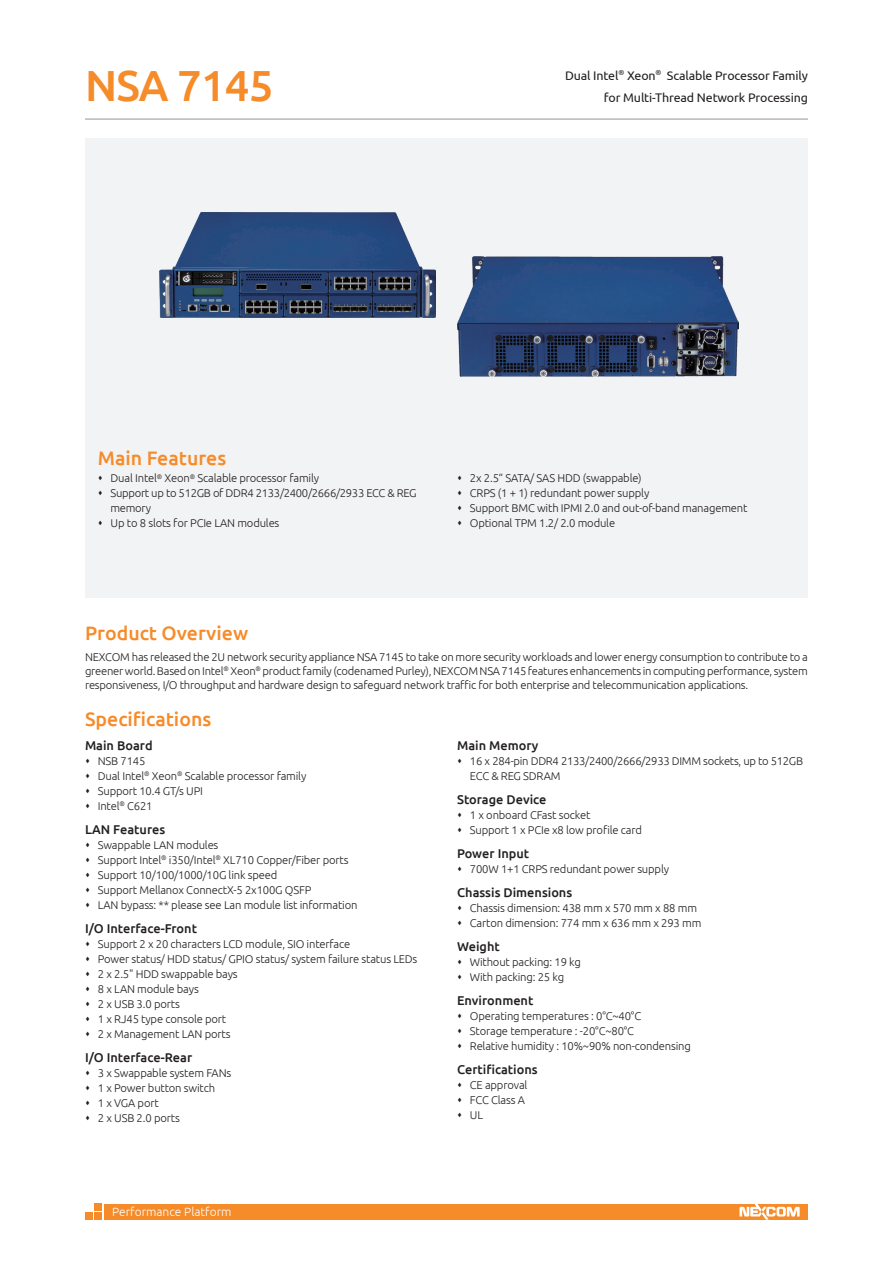
<style>
.page{position:relative;width:893px;height:1263px;background:#fff}
.page>*{position:absolute;margin:0;border:0;box-sizing:border-box;transform-origin:0 0}
.t1{font:500 43.5px "Ubuntu";letter-spacing:-.02em;color:#f68b29}
.t2{font:500 19.5px "Ubuntu";color:#f68b29}
.t3{font:500 12.75px "Ubuntu";color:#231f20}
.t4{font:12.45px/22.5px "Ubuntu";letter-spacing:-.01em;color:#231f20;text-align:right}
.t5{font:300 12px "Ubuntu";color:#fff}
.t6{font:300 11.25px/15px "Ubuntu";letter-spacing:-.015em;color:#231f20}
</style>
<div class="page">
<div style="left:85px;top:138px;width:723px;height:459px;background:#f2f3f4"></div>
<div style="left:104px;top:1204px;width:704px;height:15px;background:#f68b29"></div>
<div style="left:94px;top:1203px;width:7px;height:7px;background:#f68b29"></div>
<div style="left:94px;top:1213px;width:7px;height:7px;background:#f68b29"></div>
<div style="left:85px;top:1213px;width:7px;height:7px;background:#f68b29"></div>
<svg style="left:739px;top:1204px;width:61px;height:15px"></svg>
<hr style="left:85px;top:119px;width:723px;height:1px;background:#939598">
<img style="left:457px;top:256px;width:281px;height:120px">
<img style="left:159px;top:213px;width:277px;height:104px">
<h1 class="t1" style="left:85px;top:58px;width:190px">NSA 7145</h1>
<h2 class="t2" style="left:98px;top:446px;width:130px">Main Features</h2>
<p class="t4" style="left:565px;top:63px;width:244px">Dual Intel<sup>®</sup> Xeon<sup>®</sup> Scalable Processor Family for Multi-Thread Network Processing</p>
<p class="t6" style="left:111px;top:471px;width:308px">Dual Intel<sup>®</sup> Xeon<sup>®</sup> Scalable processor family<br>Support up to 512GB of DDR4 2133/2400/2666/2933 ECC &amp; REG memory<br>Up to 8 slots for PCIe LAN modules</p>
<p class="t6" style="left:470px;top:471px;width:279px">2x 2.5” SATA/ SAS HDD (swappable)<br>CRPS (1 + 1) redundant power supply<br>Support BMC with IPMI 2.0 and out-of-band management Optional TPM 1.2/ 2.0 module</p>
<h2 class="t2" style="left:85px;top:621px;width:165px">Product Overview</h2>
<p class="t6" style="left:85px;top:649px;width:724px;line-height:14.2px;text-align:justify">NEXCOM has released the 2U network security appliance NSA 7145 to take on more security workloads and lower energy consumption to contribute to a greener world. Based on Intel<sup>®</sup> Xeon<sup>®</sup> product family (codenamed Purley), NEXCOM NSA 7145 features enhancements in computing performance, system responsiveness, I/O throughput and hardware design to safeguard network traffic for both enterprise and telecommunication applications.</p>
<h2 class="t2" style="left:85px;top:706px;width:128px">Specifications</h2>
<p class="t3" style="left:85px;top:737px;width:69px">Main Board</p>
<p class="t6" style="left:98px;top:753px;width:210px">NSB 7145<br>Dual Intel<sup>®</sup> Xeon<sup>®</sup> Scalable processor family<br>Support 10.4 GT/s UPI<br>Intel<sup>®</sup> C621</p>
<p class="t3" style="left:85px;top:821px;width:82px">LAN Features</p>
<p class="t6" style="left:98px;top:837px;width:261px">Swappable LAN modules<br>Support Intel<sup>®</sup> i350/Intel<sup>®</sup> XL710 Copper/Fiber ports Support 10/100/1000/10G link speed<br>Support Mellanox ConnectX-5 2x100G QSFP<br>LAN bypass: ** please see Lan module list information</p>
<p class="t3" style="left:85px;top:920px;width:113px">I/O Interface-Front</p>
<p class="t6" style="left:98px;top:936px;width:321px">Support 2 x 20 characters LCD module, SIO interface<br>Power status/ HDD status/ GPIO status/ system failure status LEDs<br>2 x 2.5" HDD swappable bays<br>8 x LAN module bays<br>2 x USB 3.0 ports<br>1 x RJ45 type console port<br>2 x Management LAN ports</p>
<p class="t3" style="left:85px;top:1049px;width:109px">I/O Interface-Rear</p>
<p class="t6" style="left:98px;top:1065px;width:135px">3 x Swappable system FANs<br>1 x Power button switch<br>1 x VGA port<br>2 x USB 2.0 ports</p>
<p class="t5" style="left:112px;top:1204px;width:121px">Performance Platform</p>
<p class="t3" style="left:457px;top:737px;width:83px">Main Memory</p>
<p class="t6" style="left:470px;top:753px;width:335px">16 x 284-pin DDR4 2133/2400/2666/2933 DIMM sockets, up to 512GB<br>ECC &amp; REG SDRAM</p>
<p class="t3" style="left:457px;top:791px;width:91px">Storage Device</p>
<p class="t6" style="left:470px;top:807px;width:174px">1 x onboard CFast socket<br>Support 1 x PCIe x8 low profile card</p>
<p class="t3" style="left:457px;top:845px;width:74px">Power Input</p>
<p class="t6" style="left:470px;top:861px;width:201px">700W 1+1 CRPS redundant power supply</p>
<p class="t3" style="left:457px;top:884px;width:117px">Chassis Dimensions</p>
<p class="t6" style="left:470px;top:900px;width:233px">Chassis dimension: 438 mm x 570 mm x 88 mm<br>Carton dimension: 774 mm x 636 mm x 293 mm</p>
<p class="t3" style="left:457px;top:938px;width:44px">Weight</p>
<p class="t6" style="left:470px;top:954px;width:113px">Without packing: 19 kg<br>With packing: 25 kg</p>
<p class="t3" style="left:457px;top:992px;width:78px">Environment</p>
<p class="t6" style="left:470px;top:1008px;width:223px">Operating temperatures : 0°C~40°C<br>Storage temperature : -20°C~80°C<br>Relative humidity : 10%~90% non-condensing</p>
<p class="t3" style="left:457px;top:1061px;width:82px">Certifications</p>
<p class="t6" style="left:470px;top:1077px;width:59px">CE approval<br>FCC Class A<br>UL</p>
</div>
